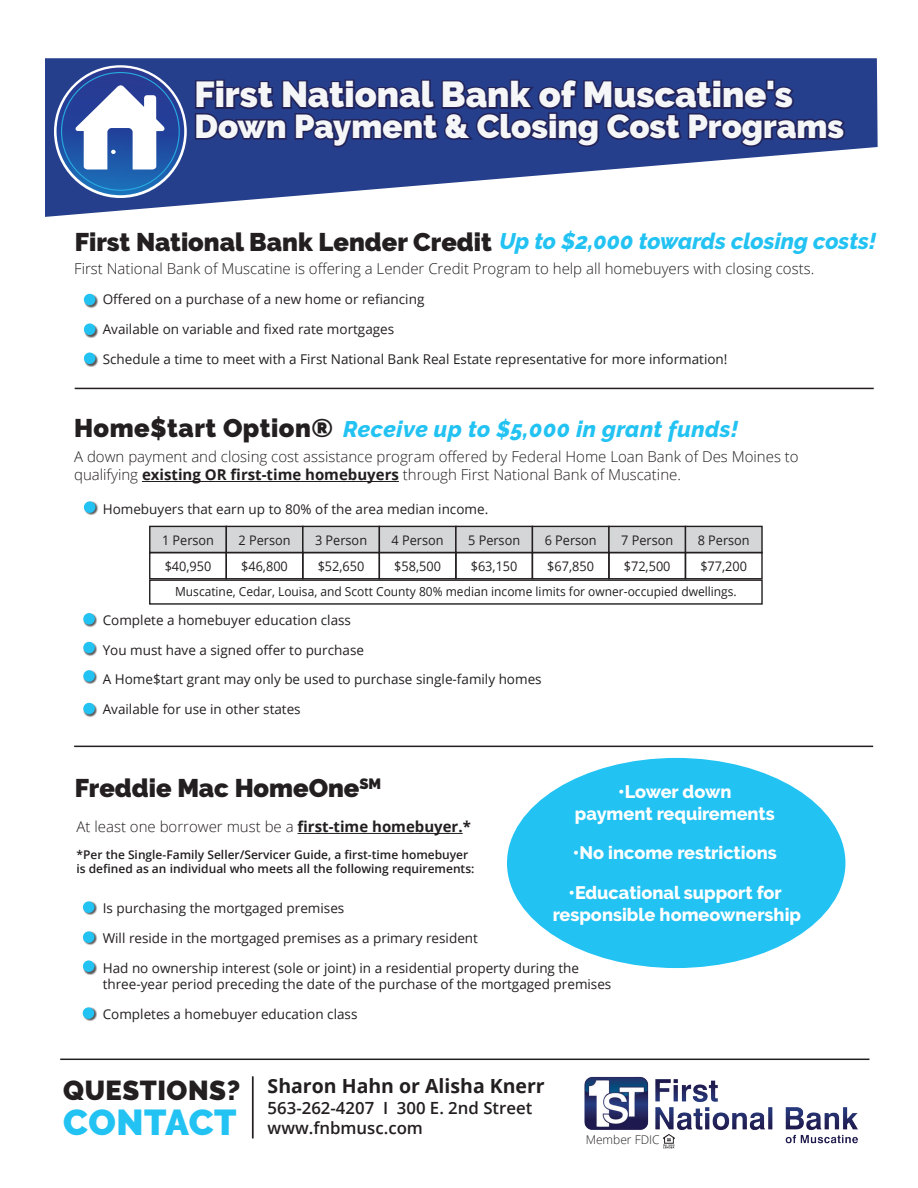
<style>
.page{position:relative;width:918px;height:1188px;background:#fff}
.page>*{position:absolute;margin:0;border:0;box-sizing:border-box;transform-origin:0 0}
.t1{font:900 36px "Raleway";color:#f4f6f7}
.t2{font:900 35.85px "Raleway";letter-spacing:.015em;color:#22c2f3}
.t3{font:900 33px "Raleway";color:#f4f6f7}
.t4{font:900 27.3px "Raleway";letter-spacing:.02em;color:#231f20}
.t5{font:900 25.5px "Raleway";color:#231f20}
.t6{font:900 25.5px "Raleway";letter-spacing:.02em;color:#231f20}
.t7{font:italic 800 22.5px "Raleway";letter-spacing:.02em;color:#22c2f3}
.t8{font:italic 800 22.5px "Raleway";color:#22c2f3}
.t9{font:700 19.5px "Open Sans";color:#231f20}
.t10{font:800 18px "Raleway";color:#fff}
.t11{font:800 18px "Raleway";letter-spacing:-.02em;color:#fff}
.t12{font:600 16.8px "Open Sans";color:#231f20}
.t13{font:300 15px "Open Sans";color:#231f20}
.t14{font:13.5px/16.2px "Open Sans";color:#231f20}
.t15{font:13.2px "Open Sans";color:#231f20;scale:.96 1}
.t16{font:12.45px "Open Sans";color:#231f20;scale:.96 1}
.t17{font:600 12px/14.4px "Open Sans";color:#231f20}
.t18{font:300 12px "Open Sans";color:#231f20}
.s1{font-weight:700}
</style>
<div class="page">
<svg style="left:45px;top:58px;width:833px;height:159px;fill:#263f8c"></svg>
<hr style="left:298px;top:833px;width:165px;height:1px;background:#231f20">
<div style="left:83px;top:902px;width:14px;height:14px;background:#231f20;opacity:.75"></div>
<div style="left:83px;top:901px;width:11px;height:12px;background:#22c2f3;border-radius:50%"></div>
<div style="left:83px;top:961px;width:14px;height:14px;background:#231f20;opacity:.75"></div>
<div style="left:83px;top:960px;width:11px;height:12px;background:#22c2f3;border-radius:50%"></div>
<div style="left:83px;top:932px;width:14px;height:14px;background:#231f20;opacity:.75"></div>
<div style="left:83px;top:931px;width:11px;height:12px;background:#22c2f3;border-radius:50%"></div>
<svg style="left:193px;top:78px;width:655px;height:71px;background:#243377"></svg>
<div style="left:507px;top:758px;width:338px;height:210px;background:#22c2f3;border-radius:50%"></div>
<hr style="left:142px;top:481px;width:257px;height:1px;background:#231f20">
<hr style="left:60px;top:1059px;width:809px;height:1px;background:#231f20">
<img style="left:584px;top:1076px;width:274px;height:68px">
<img style="left:663px;top:1134px;width:13px;height:15px">
<hr style="left:252px;top:1076px;width:2px;height:62px;background:#231f20">
<svg style="left:54px;top:65px;width:133px;height:133px"></svg>
<svg style="left:57px;top:68px;width:127px;height:127px;background:#2157a8"></svg>
<svg style="left:74px;top:84px;width:91px;height:86px"></svg>
<div style="left:83px;top:1008px;width:14px;height:14px;background:#231f20;opacity:.75"></div>
<div style="left:83px;top:1007px;width:11px;height:12px;background:#22c2f3;border-radius:50%"></div>
<hr style="left:75px;top:388px;width:799px;height:1px;background:#231f20">
<div style="left:84px;top:502px;width:14px;height:14px;background:#231f20;opacity:.75"></div>
<div style="left:84px;top:501px;width:11px;height:12px;background:#22c2f3;border-radius:50%"></div>
<div style="left:84px;top:613px;width:14px;height:14px;background:#231f20;opacity:.75"></div>
<div style="left:83px;top:613px;width:12px;height:12px;background:#22c2f3;border-radius:50%"></div>
<div style="left:84px;top:642px;width:14px;height:14px;background:#231f20;opacity:.75"></div>
<div style="left:83px;top:642px;width:12px;height:11px;background:#22c2f3;border-radius:50%"></div>
<div style="left:84px;top:671px;width:14px;height:14px;background:#231f20;opacity:.75"></div>
<div style="left:83px;top:670px;width:12px;height:12px;background:#22c2f3;border-radius:50%"></div>
<div style="left:84px;top:703px;width:14px;height:14px;background:#231f20;opacity:.75"></div>
<div style="left:83px;top:703px;width:12px;height:11px;background:#22c2f3;border-radius:50%"></div>
<div style="left:150px;top:526px;width:76px;height:27px;background:#d5d6d8"></div>
<div style="left:149px;top:526px;width:78px;height:27px;border:1px solid #231f20"></div>
<div style="left:226px;top:526px;width:77px;height:27px;background:#d5d6d8"></div>
<div style="left:226px;top:526px;width:78px;height:27px;border:1px solid #231f20"></div>
<div style="left:303px;top:526px;width:76px;height:27px;background:#d5d6d8"></div>
<div style="left:302px;top:526px;width:78px;height:27px;border:1px solid #231f20"></div>
<div style="left:379px;top:526px;width:77px;height:27px;background:#d5d6d8"></div>
<div style="left:379px;top:526px;width:78px;height:27px;border:1px solid #231f20"></div>
<div style="left:456px;top:526px;width:76px;height:27px;background:#d5d6d8"></div>
<div style="left:455px;top:526px;width:78px;height:27px;border:1px solid #231f20"></div>
<div style="left:532px;top:526px;width:77px;height:27px;background:#d5d6d8"></div>
<div style="left:532px;top:526px;width:78px;height:27px;border:1px solid #231f20"></div>
<div style="left:609px;top:526px;width:76px;height:27px;background:#d5d6d8"></div>
<div style="left:608px;top:526px;width:78px;height:27px;border:1px solid #231f20"></div>
<div style="left:685px;top:526px;width:77px;height:27px;background:#d5d6d8"></div>
<div style="left:685px;top:526px;width:78px;height:27px;border:1px solid #231f20"></div>
<div style="left:149px;top:552px;width:78px;height:27px;border:1px solid #231f20"></div>
<div style="left:226px;top:552px;width:78px;height:27px;border:1px solid #231f20"></div>
<div style="left:302px;top:552px;width:78px;height:27px;border:1px solid #231f20"></div>
<div style="left:379px;top:552px;width:78px;height:27px;border:1px solid #231f20"></div>
<div style="left:455px;top:552px;width:78px;height:27px;border:1px solid #231f20"></div>
<div style="left:532px;top:552px;width:78px;height:27px;border:1px solid #231f20"></div>
<div style="left:608px;top:552px;width:78px;height:27px;border:1px solid #231f20"></div>
<div style="left:685px;top:552px;width:78px;height:27px;border:1px solid #231f20"></div>
<div style="left:149px;top:579px;width:614px;height:26px;border:1px solid #231f20"></div>
<hr style="left:74px;top:746px;width:799px;height:1px;background:#231f20">
<div style="left:84px;top:294px;width:14px;height:14px;background:#231f20;opacity:.75"></div>
<div style="left:84px;top:294px;width:11px;height:11px;background:#22c2f3;border-radius:50%"></div>
<div style="left:84px;top:353px;width:14px;height:14px;background:#231f20;opacity:.75"></div>
<div style="left:84px;top:353px;width:11px;height:11px;background:#22c2f3;border-radius:50%"></div>
<div style="left:84px;top:324px;width:14px;height:14px;background:#231f20;opacity:.75"></div>
<div style="left:84px;top:323px;width:11px;height:12px;background:#22c2f3;border-radius:50%"></div>
<p class="t1" style="left:194px;top:74px;width:600px">First National Bank of Muscatine's</p>
<p class="t3" style="left:194px;top:107px;width:651px">Down Payment &amp; Closing Cost Programs</p>
<p class="t5" style="left:75px;top:228px;width:419px">First National Bank Lender Credit</p>
<p class="t8" style="left:499px;top:228px;width:378px">Up to $2,000 towards closing costs!</p>
<p class="t13" style="left:74px;top:259px;width:742px">First National Bank of Muscatine is offering a Lender Credit Program to help all homebuyers with closing costs.</p>
<p class="t14" style="left:103px;top:291px;width:323px">Offered on a purchase of a new home or refiancing</p>
<p class="t14" style="left:103px;top:320px;width:293px">Available on variable and fixed rate mortgages</p>
<p class="t14" style="left:103px;top:350px;width:626px">Schedule a time to meet with a First National Bank Real Estate representative for more information!</p>
<p class="t6" style="left:74px;top:413px;width:260px">Home$tart Option®</p>
<p class="t7" style="left:343px;top:416px;width:397px">Receive up to $5,000 in grant funds!</p>
<p class="t13" style="left:74px;top:447px;width:726px">A down payment and closing cost assistance program offered by Federal Home Loan Bank of Des Moines to</p>
<p class="t13" style="left:74px;top:465px;width:608px">qualifying <span class="s1">existing OR first-time homebuyers</span> through First National Bank of Muscatine.</p>
<p class="t14" style="left:103px;top:501px;width:387px">Homebuyers that earn up to 80% of the area median income.</p>
<p class="t15" style="left:162px;top:531px;width:56px">1 Person</p>
<p class="t15" style="left:239px;top:531px;width:56px">2 Person</p>
<p class="t15" style="left:315px;top:531px;width:56px">3 Person</p>
<p class="t15" style="left:392px;top:531px;width:56px">4 Person</p>
<p class="t15" style="left:468px;top:531px;width:56px">5 Person</p>
<p class="t15" style="left:545px;top:531px;width:56px">6 Person</p>
<p class="t15" style="left:621px;top:531px;width:56px">7 Person</p>
<p class="t15" style="left:698px;top:531px;width:56px">8 Person</p>
<p class="t15" style="left:165px;top:558px;width:50px">$40,950</p>
<p class="t15" style="left:241px;top:558px;width:50px">$46,800</p>
<p class="t15" style="left:318px;top:558px;width:50px">$52,650</p>
<p class="t15" style="left:394px;top:558px;width:50px">$58,500</p>
<p class="t15" style="left:471px;top:558px;width:50px">$63,150</p>
<p class="t15" style="left:547px;top:558px;width:50px">$67,850</p>
<p class="t15" style="left:624px;top:558px;width:50px">$72,500</p>
<p class="t15" style="left:700px;top:558px;width:50px">$77,200</p>
<p class="t16" style="left:175px;top:583px;width:587px">Muscatine, Cedar, Louisa, and Scott County 80% median income limits for owner-occupied dwellings.</p>
<p class="t14" style="left:103px;top:611px;width:250px">Complete a homebuyer education class</p>
<p class="t14" style="left:103px;top:641px;width:263px">You must have a signed offer to purchase</p>
<p class="t14" style="left:103px;top:671px;width:440px">A Home$tart grant may only be used to purchase single-family homes</p>
<p class="t14" style="left:103px;top:701px;width:199px">Available for use in other states</p>
<p class="t5" style="left:75px;top:773px;width:308px">Freddie Mac HomeOne<sup>SM</sup></p>
<p class="t13" style="left:77px;top:817px;width:396px">At least one borrower must be a <span class="s1">first-time homebuyer.*</span></p>
<p class="t17" style="left:77px;top:847px;width:399px">*Per the Single-Family Seller/Servicer Guide, a first-time homebuyer is defined as an individual who meets all the following requirements:</p>
<p class="t11" style="left:618px;top:781px;width:115px">•Lower down</p>
<p class="t10" style="left:575px;top:803px;width:202px">payment requirements</p>
<p class="t10" style="left:573px;top:843px;width:205px">•No income restrictions</p>
<p class="t10" style="left:568px;top:883px;width:215px">•Educational support for</p>
<p class="t10" style="left:553px;top:904px;width:250px">responsible homeownership</p>
<p class="t14" style="left:103px;top:900px;width:243px">Is purchasing the mortgaged premises</p>
<p class="t14" style="left:103px;top:930px;width:377px">Will reside in the mortgaged premises as a primary resident</p>
<p class="t14" style="left:103px;top:959px;width:510px">Had no ownership interest (sole or joint) in a residential property during the three-year period preceding the date of the purchase of the mortgaged premises</p>
<p class="t14" style="left:103px;top:1005px;width:256px">Completes a homebuyer education class</p>
<p class="t4" style="left:63px;top:1075px;width:179px">QUESTIONS?</p>
<p class="t2" style="left:63px;top:1101px;width:175px">CONTACT</p>
<p class="t9" style="left:268px;top:1073px;width:279px">Sharon Hahn or Alisha Knerr</p>
<p class="t12" style="left:268px;top:1096px;width:266px">563-262-4207 I 300 E. 2nd Street</p>
<p class="t12" style="left:268px;top:1116px;width:157px">www.fnbmusc.com</p>
<p class="t18" style="left:586px;top:1132px;width:76px">Member FDIC</p>
</div>
